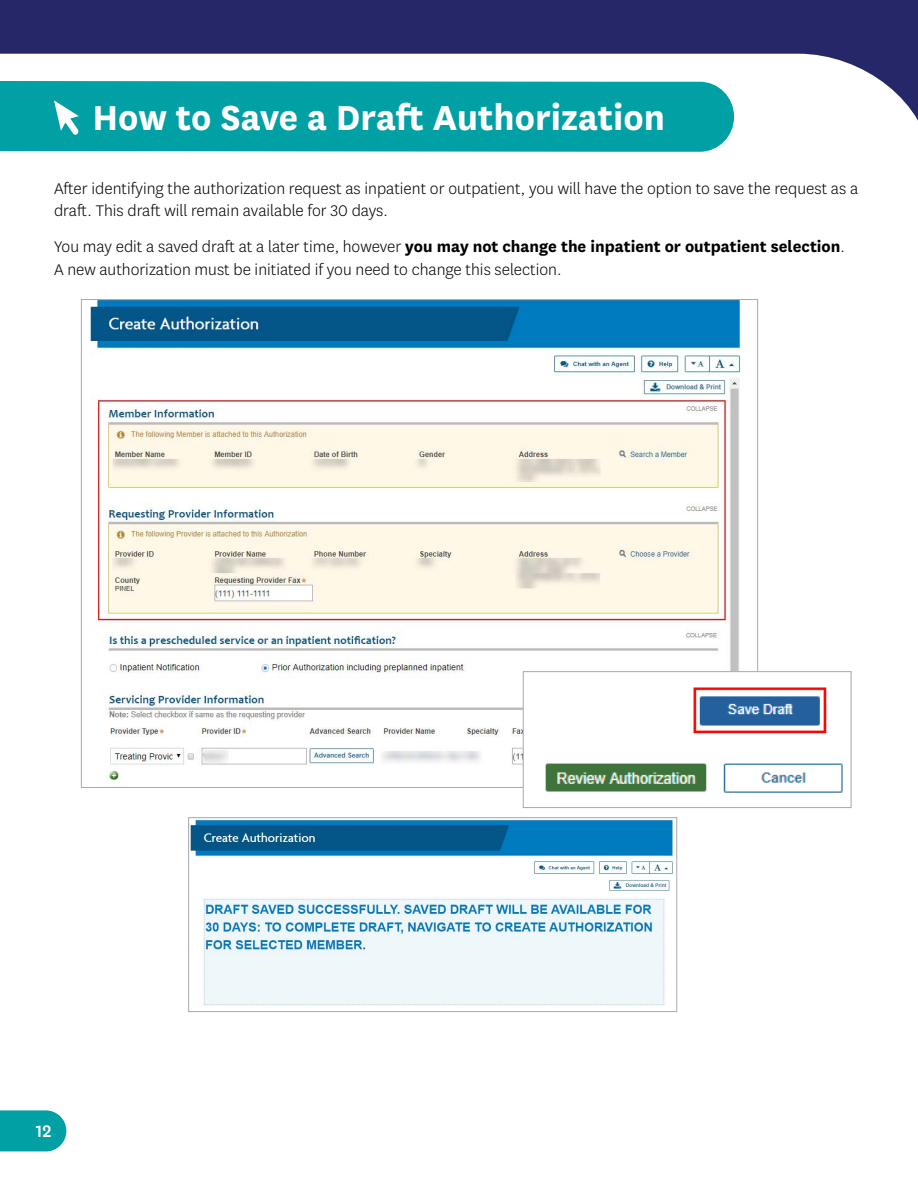
<style>
.page{position:relative;width:918px;height:1188px;background:#fff}
.page>*{position:absolute;margin:0;border:0;box-sizing:border-box;transform-origin:0 0}
.t1{font:700 40.5px "Centene Sans";color:#fff}
.t2{font:500 19.5px "Centene Sans";color:#fff}
.t3{font:300 18px/22.5px "Centene Sans";color:#000}
.s1{font-weight:700}
</style>
<div class="page">
<svg style="left:0;top:0;width:918px;height:121px;fill:#262769"></svg>
<svg style="left:0;top:1110px;width:66px;height:41px;background:#11a6aa"></svg>
<div style="left:0;top:81px;width:734px;height:71px;background:#00a0a4"></div>
<svg style="left:54px;top:100px;width:25px;height:35px"></svg>
<img style="left:90px;top:301px;width:651px;height:485px">
<img style="left:525px;top:673px;width:318px;height:120px">
<img style="left:190px;top:819px;width:483px;height:187px">
<div style="left:188px;top:817px;width:489px;height:195px;border:1px solid #a7a9ac"></div>
<div style="left:523px;top:671px;width:328px;height:137px;border:1px solid #a7a9ac"></div>
<h2 class="t1" style="left:92px;top:89px;width:574px">How to Save a Draft Authorization</h2>
<p class="t3" style="left:54px;top:176px;width:806px">After identifying the authorization request as inpatient or outpatient, you will have the option to save the request as a draft. This draft will remain available for 30 days.</p>
<p class="t3" style="left:54px;top:235px;width:792px">You may edit a saved draft at a later time, however <span class="s1">you may not change the inpatient or outpatient selection</span>.<br>A new authorization must be initiated if you need to change this selection.</p>
<p class="t2" style="left:36px;top:1118px;width:17px">12</p>
</div>
